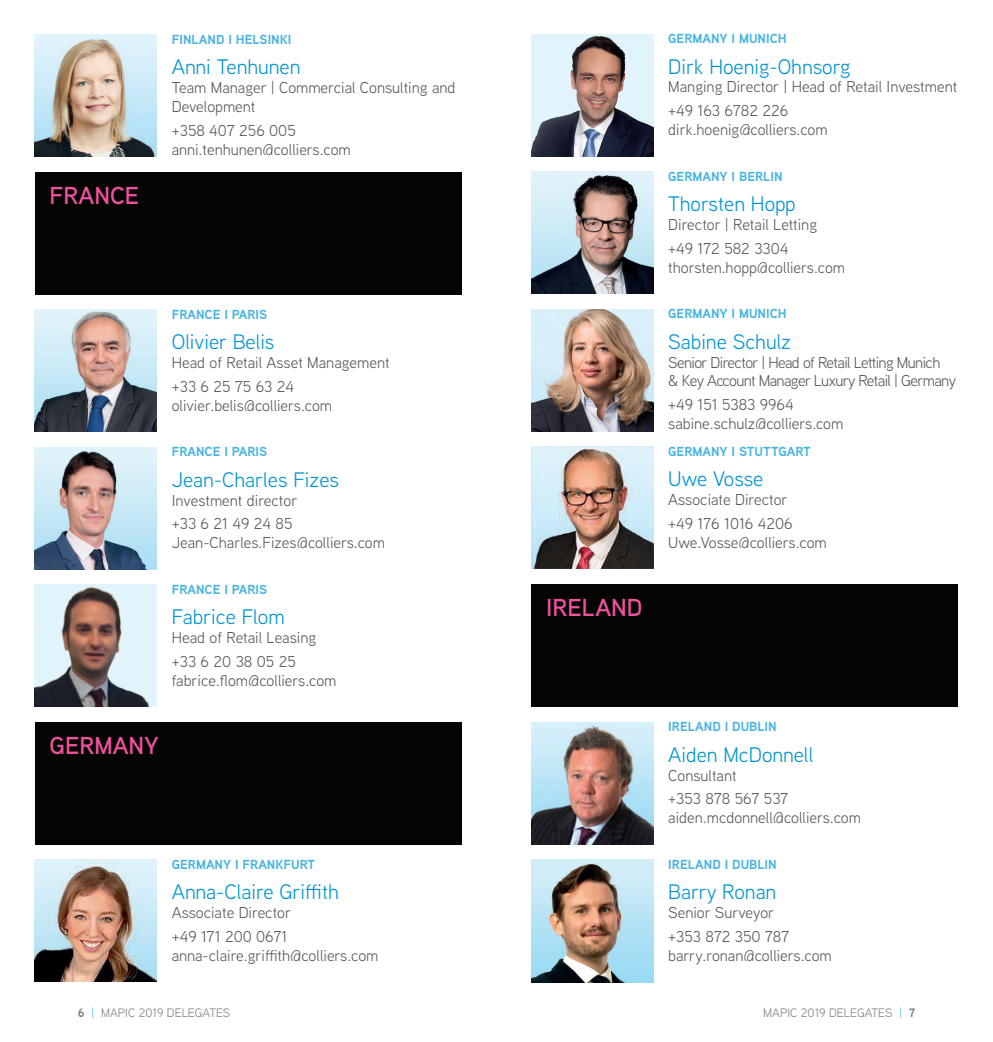
<style>
.page{position:relative;width:993px;height:1042px;background:#fff}
.page>*{position:absolute;margin:0;border:0;box-sizing:border-box;transform-origin:0 0}
.Paragraph_Style_1{font:600 24.5px "Aaux Next";color:#ee519e}
.First_Name{font:21px "Aaux Next";color:#0093d0}
.Email{font:15.75px "Aaux Next";color:#57585a}
.Job_Title{font:15.75px/18.9px "Aaux Next";color:#57585a}
.Job_Title-2{font:15.75px/18.9px "Aaux Next";letter-spacing:-.04em;color:#57585a}
.city{font:700 13.12px "Aaux Next";color:#49b4e1}
.t1{font:12.25px "Aaux Next";color:#808285}
.s1{font-weight:700}
.s2{color:#49b4e1}
</style>
<div class="page">
<img style="left:35px;top:35px;width:122px;height:122px">
<img style="left:35px;top:310px;width:122px;height:122px">
<img style="left:35px;top:447px;width:122px;height:122px">
<img style="left:35px;top:585px;width:122px;height:122px">
<div style="left:35px;top:172px;width:426px;height:123px;background:#040503"></div>
<div style="left:35px;top:722px;width:426px;height:123px;background:#040503"></div>
<div style="left:531px;top:584px;width:426px;height:123px;background:#040503"></div>
<img style="left:35px;top:860px;width:122px;height:122px">
<img style="left:531px;top:34px;width:122px;height:122px">
<img style="left:531px;top:172px;width:122px;height:122px">
<img style="left:531px;top:309px;width:122px;height:122px">
<img style="left:531px;top:447px;width:122px;height:122px">
<img style="left:531px;top:722px;width:122px;height:122px">
<img style="left:531px;top:860px;width:122px;height:122px">
<p class="Paragraph_Style_1" style="left:50px;top:179px;width:91px">FRANCE</p>
<p class="city" style="left:172px;top:30px;width:121px">FINLAND I HELSINKI</p>
<p class="First_Name" style="left:172px;top:53px;width:130px">Anni Tenhunen</p>
<p class="Job_Title" style="left:172px;top:77px;width:285px">Team Manager | Commercial Consulting and<br>Development</p>
<p class="Email" style="left:172px;top:120px;width:125px">+358 407 256 005</p>
<p class="Email" style="left:172px;top:139px;width:180px">anni.tenhunen@colliers.com</p>
<p class="city" style="left:172px;top:305px;width:97px">FRANCE I PARIS</p>
<p class="First_Name" style="left:172px;top:328px;width:104px">Olivier Belis</p>
<p class="Job_Title" style="left:172px;top:352px;width:219px">Head of Retail Asset Management</p>
<p class="Email" style="left:172px;top:376px;width:124px">+33 6 25 75 63 24</p>
<p class="Email" style="left:172px;top:395px;width:162px">olivier.belis@colliers.com</p>
<p class="city" style="left:172px;top:442px;width:97px">FRANCE I PARIS</p>
<p class="First_Name" style="left:172px;top:465px;width:169px">Jean-Charles Fizes</p>
<p class="Job_Title" style="left:172px;top:490px;width:127px">Investment director</p>
<p class="Email" style="left:172px;top:513px;width:122px">+33 6 21 49 24 85</p>
<p class="Email" style="left:172px;top:532px;width:215px">Jean-Charles.Fizes@colliers.com</p>
<p class="city" style="left:172px;top:580px;width:97px">FRANCE I PARIS</p>
<p class="First_Name" style="left:172px;top:603px;width:114px">Fabrice Flom</p>
<p class="Job_Title" style="left:172px;top:627px;width:146px">Head of Retail Leasing</p>
<p class="Email" style="left:172px;top:651px;width:125px">+33 6 20 38 05 25</p>
<p class="Email" style="left:172px;top:670px;width:166px">fabrice.flom@colliers.com</p>
<p class="Paragraph_Style_1" style="left:50px;top:729px;width:111px">GERMANY</p>
<p class="city" style="left:172px;top:855px;width:145px">GERMANY I FRANKFURT</p>
<p class="First_Name" style="left:172px;top:877px;width:168px">Anna-Claire Griffith</p>
<p class="Job_Title" style="left:172px;top:902px;width:121px">Associate Director</p>
<p class="Email" style="left:172px;top:926px;width:117px">+49 171 200 0671</p>
<p class="Email" style="left:172px;top:945px;width:208px">anna-claire.griffith@colliers.com</p>
<p class="Paragraph_Style_1" style="left:546px;top:591px;width:98px">IRELAND</p>
<p class="city" style="left:668px;top:30px;width:120px">GERMANY I MUNICH</p>
<p class="First_Name" style="left:668px;top:52px;width:184px">Dirk Hoenig-Ohnsorg</p>
<p class="Job_Title" style="left:668px;top:77px;width:290px">Manging Director | Head of Retail Investment</p>
<p class="Email" style="left:668px;top:100px;width:122px">+49 163 6782 226</p>
<p class="Email" style="left:668px;top:119px;width:161px">dirk.hoenig@colliers.com</p>
<p class="city" style="left:668px;top:167px;width:116px">GERMANY I BERLIN</p>
<p class="First_Name" style="left:668px;top:190px;width:129px">Thorsten Hopp</p>
<p class="Job_Title" style="left:668px;top:214px;width:150px">Director | Retail Letting</p>
<p class="Email" style="left:668px;top:238px;width:122px">+49 172 582 3304</p>
<p class="Email" style="left:668px;top:257px;width:178px">thorsten.hopp@colliers.com</p>
<p class="city" style="left:668px;top:305px;width:120px">GERMANY I MUNICH</p>
<p class="First_Name" style="left:668px;top:327px;width:124px">Sabine Schulz</p>
<p class="Job_Title-2" style="left:668px;top:352px;width:289px">Senior Director | Head of Retail Letting Munich<br>&amp; Key Account Manager Luxury Retail | Germany</p>
<p class="Email" style="left:668px;top:394px;width:127px">+49 151 5383 9964</p>
<p class="Email" style="left:668px;top:413px;width:176px">sabine.schulz@colliers.com</p>
<p class="city" style="left:668px;top:442px;width:144px">GERMANY I STUTTGART</p>
<p class="First_Name" style="left:668px;top:465px;width:97px">Uwe Vosse</p>
<p class="Job_Title" style="left:668px;top:489px;width:121px">Associate Director</p>
<p class="Email" style="left:668px;top:513px;width:126px">+49 176 1016 4206</p>
<p class="Email" style="left:668px;top:532px;width:160px">Uwe.Vosse@colliers.com</p>
<p class="city" style="left:668px;top:717px;width:110px">IRELAND I DUBLIN</p>
<p class="First_Name" style="left:668px;top:740px;width:146px">Aiden McDonnell</p>
<p class="Job_Title" style="left:668px;top:765px;width:70px">Consultant</p>
<p class="Email" style="left:668px;top:788px;width:121px">+353 878 567 537</p>
<p class="Email" style="left:668px;top:807px;width:194px">aiden.mcdonnell@colliers.com</p>
<p class="city" style="left:668px;top:855px;width:110px">IRELAND I DUBLIN</p>
<p class="First_Name" style="left:668px;top:878px;width:110px">Barry Ronan</p>
<p class="Job_Title" style="left:668px;top:902px;width:107px">Senior Surveyor</p>
<p class="Email" style="left:668px;top:926px;width:122px">+353 872 350 787</p>
<p class="Email" style="left:668px;top:945px;width:165px">barry.ronan@colliers.com</p>
<p class="t1" style="left:78px;top:1004px;width:154px"><span class="s1">6</span> <span class="s2">|</span> MAPIC 2019 DELEGATES</p>
<p class="t1" style="left:763px;top:1004px;width:153px">MAPIC 2019 DELEGATES <span class="s2">|</span> <span class="s1">7</span></p>
</div>
